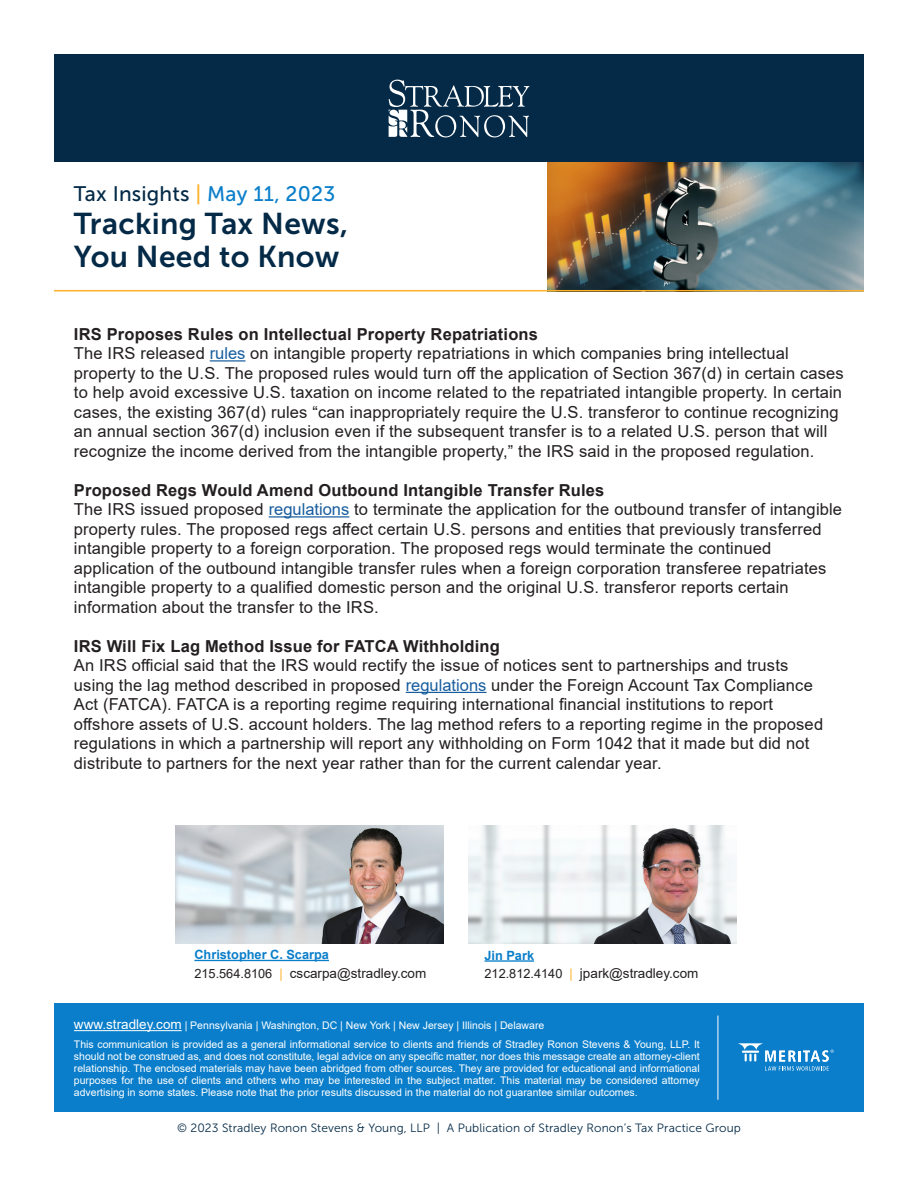
<style>
.page{position:relative;width:918px;height:1188px;background:#fff}
.page>*{position:absolute;margin:0;border:0;box-sizing:border-box;transform-origin:0 0}
.t1{font:30px/33px "Museo Sans 700";letter-spacing:.01em;color:#042a47}
.t2{font:21px "Museo Sans 500";letter-spacing:.01em;color:#042a47}
.Body_Text{font:16.5px/19.5px "Arial";letter-spacing:.01em;color:#231f20}
.t3{font:700 16.5px "Arial";letter-spacing:.01em;color:#231f20}
.t4{font:13.5px "Arial";color:#231f20}
.t5{font:700 12.75px "Arial";color:#0a7eca}
.t6{font:12px "Museo Sans 300";letter-spacing:.01em;color:#042a47}
.t7{font:10.5px/12px "Arial";color:#fff;text-align:justify}
.s1{color:#feb127}
.s2{color:#0a7eca}
.s3{color:#175d9e}
.s4{font-size:12.75px}
.s5{font-size:12.75px;color:#feb127}
.s6{font-size:13.5px}
</style>
<div class="page">
<div style="left:54px;top:54px;width:810px;height:108px;background:#042a47"></div>
<svg style="left:389px;top:80px;width:140px;height:57px"></svg>
<div style="left:54px;top:1004px;width:810px;height:108px;background:#0a7eca"></div>
<hr style="left:210px;top:360px;width:36px;height:2px;background:#175d9e">
<hr style="left:269px;top:516px;width:80px;height:2px;background:#175d9e">
<hr style="left:406px;top:692px;width:81px;height:1px;background:#175d9e">
<img style="left:548px;top:162px;width:316px;height:128px">
<hr style="left:54px;top:290px;width:810px;height:1px;background:#feb127">
<hr style="left:74px;top:1030px;width:108px;height:1px;background:#fff">
<svg style="left:738px;top:1043px;width:96px;height:28px"></svg>
<hr style="left:718px;top:1016px;width:1px;height:84px;background:#fff">
<hr style="left:194px;top:960px;width:135px;height:1px;background:#0a7eca">
<img style="left:176px;top:825px;width:267px;height:119px">
<hr style="left:485px;top:960px;width:49px;height:2px;background:#0a7eca">
<img style="left:468px;top:825px;width:268px;height:119px">
<p class="t2" style="left:74px;top:183px;width:263px">Tax Insights <span class="s1">|</span> <span class="s2">May 11, 2023</span></p>
<p class="t1" style="left:74px;top:208px;width:276px">Tracking Tax News,<br>You Need to Know</p>
<p class="t3" style="left:74px;top:322px;width:466px">IRS Proposes Rules on Intellectual Property Repatriations</p>
<p class="Body_Text" style="left:74px;top:344px;width:771px">The IRS released <span class="s3">rules</span> on intangible property repatriations in which companies bring intellectual property to the U.S. The proposed rules would turn off the application of Section 367(d) in certain cases to help avoid excessive U.S. taxation on income related to the repatriated intangible property. In certain cases, the existing 367(d) rules “can inappropriately require the U.S. transferor to continue recognizing an annual section 367(d) inclusion even if the subsequent transfer is to a related U.S. person that will recognize the income derived from the intangible property,” the IRS said in the proposed regulation.</p>
<p class="t3" style="left:74px;top:478px;width:532px">Proposed Regs Would Amend Outbound Intangible Transfer Rules</p>
<p class="Body_Text" style="left:74px;top:500px;width:770px">The IRS issued proposed <span class="s3">regulations</span> to terminate the application for the outbound transfer of intangible property rules. The proposed regs affect certain U.S. persons and entities that previously transferred intangible property to a foreign corporation. The proposed regs would terminate the continued application of the outbound intangible transfer rules when a foreign corporation transferee repatriates intangible property to a qualified domestic person and the original U.S. transferor reports certain information about the transfer to the IRS.</p>
<p class="t3" style="left:74px;top:634px;width:427px">IRS Will Fix Lag Method Issue for FATCA Withholding</p>
<p class="Body_Text" style="left:74px;top:656px;width:751px">An IRS official said that the IRS would rectify the issue of notices sent to partnerships and trusts using the lag method described in proposed <span class="s3">regulations</span> under the Foreign Account Tax Compliance Act (FATCA). FATCA is a reporting regime requiring international financial institutions to report offshore assets of U.S. account holders. The lag method refers to a reporting regime in the proposed regulations in which a partnership will report any withholding on Form 1042 that it made but did not distribute to partners for the next year rather than for the current calendar year.</p>
<p class="t5" style="left:194px;top:946px;width:136px">Christopher C. Scarpa</p>
<p class="t4" style="left:194px;top:964px;width:233px"><span class="s4">215.564.8106</span> <span class="s5">|</span> cscarpa@stradley.com</p>
<p class="t5" style="left:485px;top:946px;width:51px">Jin Park</p>
<p class="t4" style="left:485px;top:964px;width:215px"><span class="s4">212.812.4140</span> <span class="s5">|</span> jpark@stradley.com</p>
<p class="t7" style="left:74px;top:1019px;width:472px"><span class="s6">www.stradley.com</span> | Pennsylvania | Washington, DC | New York | New Jersey | Illinois | Delaware</p>
<p class="t7" style="left:74px;top:1038px;width:627px">This communication is provided as a general informational service to clients and friends of Stradley Ronon Stevens &amp; Young, LLP. It should not be construed as, and does not constitute, legal advice on any specific matter, nor does this message create an attorney-client relationship. The enclosed materials may have been abridged from other sources. They are provided for educational and informational purposes for the use of clients and others who may be interested in the subject matter. This material may be considered attorney advertising in some states. Please note that the prior results discussed in the material do not guarantee similar outcomes.</p>
<p class="t6" style="left:177px;top:1122px;width:565px">© 2023 Stradley Ronon Stevens &amp; Young, LLP | A Publication of Stradley Ronon’s Tax Practice Group</p>
</div>
